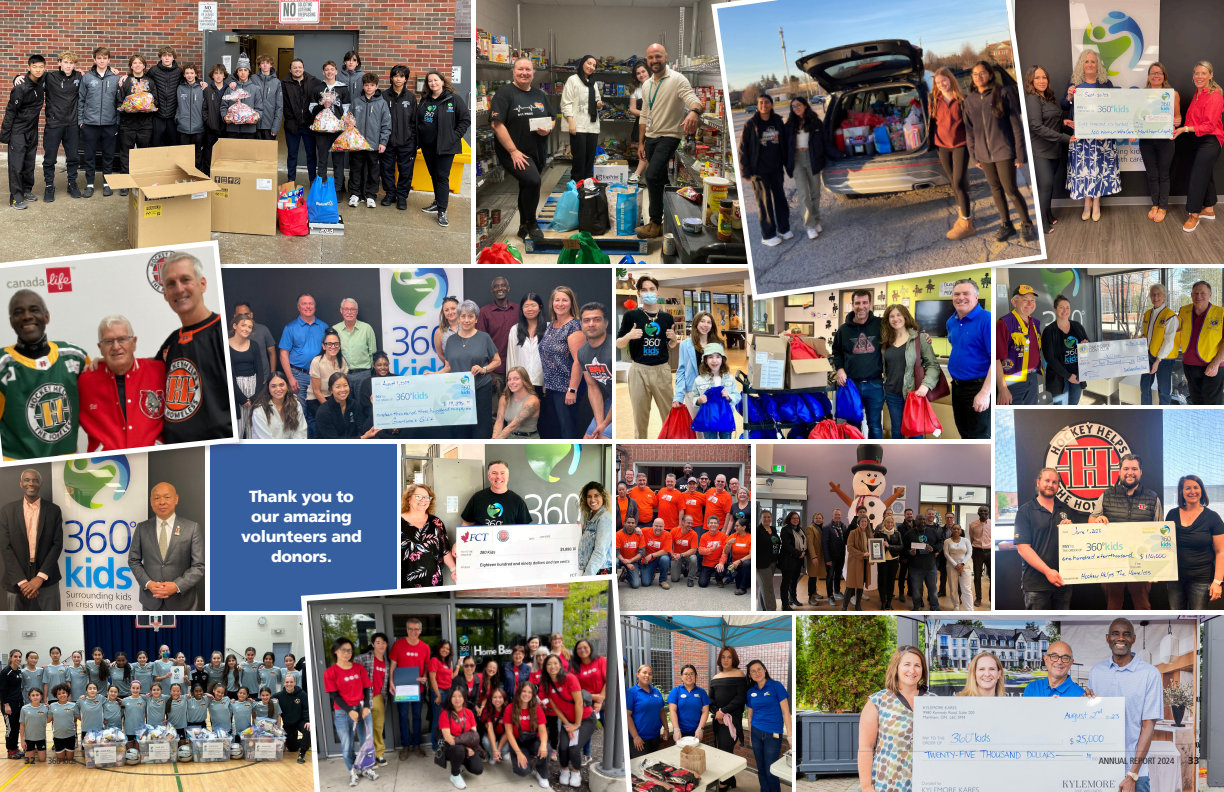
<style>
.page{position:relative;width:1224px;height:792px;background:#fff}
.page>*{position:absolute;margin:0;border:0;box-sizing:border-box;transform-origin:0 0}
.t1{font:900 16px/20px "Frutiger 75";letter-spacing:-.02em;color:#fff;text-align:center}
.t2{font:900 10px "Frutiger 75";color:#231f20;scale:.94 1}
.t3{font:condensed 9px "Frutiger 57";letter-spacing:-.02em;color:#231f20}
</style>
<div class="page">
<img style="left:797px;top:616px;width:427px;height:176px">
<hr style="left:639px;top:751px;width:535px;height:1px;background:#dcdddf">
<img style="left:0;top:616px;width:298px;height:176px">
<img style="left:0;top:0;width:471px;height:263px">
<img style="left:476px;top:0;width:232px;height:263px">
<img style="left:1055px;top:0;width:169px;height:263px">
<img style="left:996px;top:268px;width:228px;height:137px">
<img style="left:617px;top:268px;width:374px;height:171px">
<img style="left:247px;top:268px;width:365px;height:171px">
<img style="left:0;top:476px;width:204px;height:134px">
<img style="left:645px;top:616px;width:147px;height:176px">
<div style="left:210px;top:444px;width:187px;height:166px;background:#365fa0"></div>
<img style="left:402px;top:444px;width:210px;height:127px">
<img style="left:756px;top:444px;width:235px;height:166px">
<img style="left:996px;top:410px;width:228px;height:200px">
<img style="left:617px;top:444px;width:134px;height:166px">
<div style="left:710px;top:0;width:345px;height:308px;background:#231f20;opacity:.25"></div>
<img style="left:708px;top:0;width:342px;height:303px">
<div style="left:303px;top:576px;width:342px;height:216px;background:#231f20;opacity:.25"></div>
<img style="left:298px;top:571px;width:338px;height:221px">
<div style="left:0;top:238px;width:247px;height:238px;background:#231f20;opacity:.25"></div>
<img style="left:0;top:237px;width:242px;height:233px">
<hr style="left:48px;top:751px;width:537px;height:1px;background:#dcdddf">
<p class="t1" style="left:241px;top:486px;width:122px">Thank you to our amazing volunteers and donors.</p>
<p class="t2" style="left:25px;top:755px;width:14px">32</p>
<p class="t3" style="left:48px;top:756px;width:30px">360ºkids</p>
<p class="t3" style="left:1099px;top:756px;width:77px">ANNUAL REPORT 2024</p>
<p class="t2" style="left:1188px;top:755px;width:14px">33</p>
</div>
